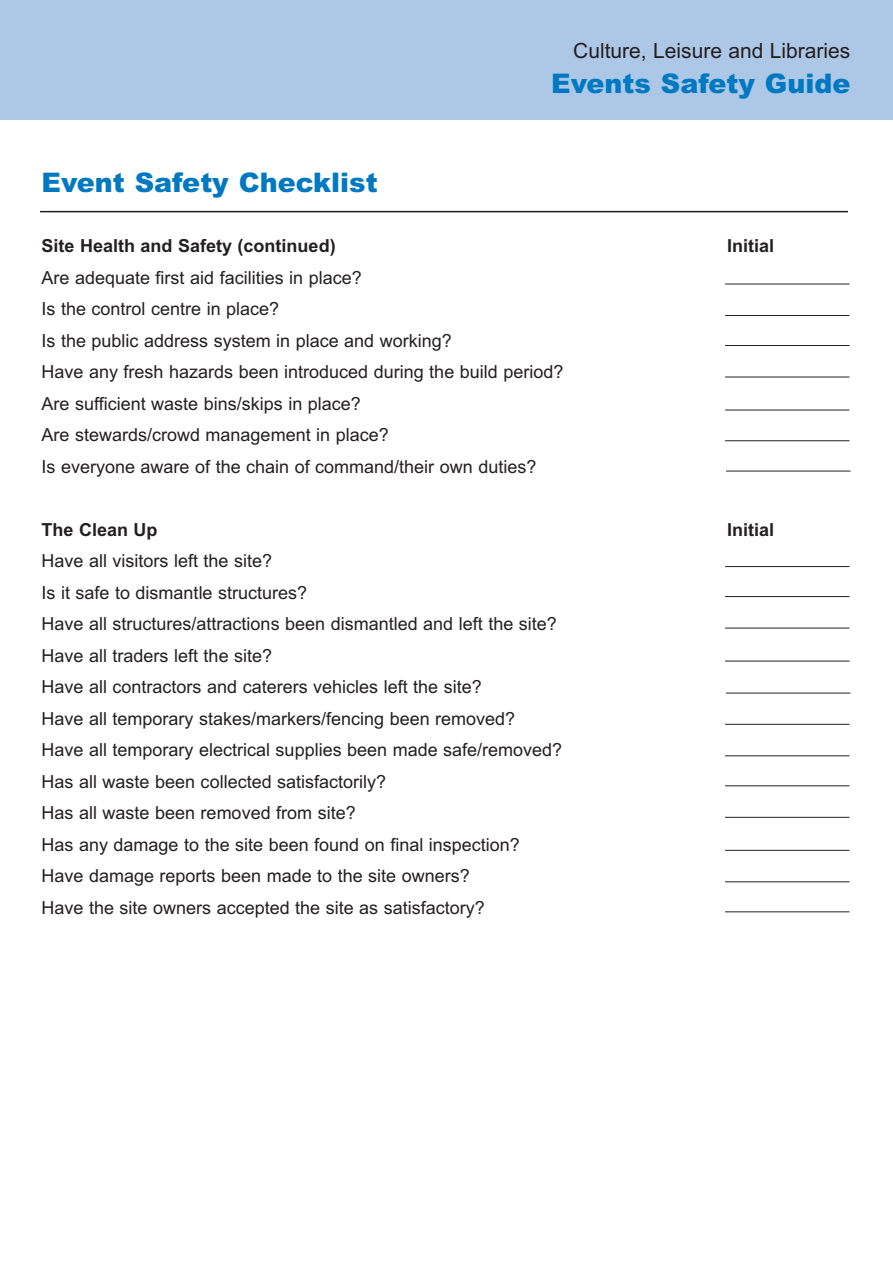
<style>
.page{position:relative;width:893px;height:1263px;background:#fff}
.page>*{position:absolute;margin:0;border:0;box-sizing:border-box;transform-origin:0 0}
.t1{font:900 27px "Arial";color:#0079c2}
.t2{font:21px "Arial";color:#231f20}
.t3{font:18px/31.5px "Arial";color:#231f20}
.t4{font:700 18px "Arial";color:#231f20}
</style>
<div class="page">
<div style="left:0;top:0;width:893px;height:120px;background:#adc7e7"></div>
<hr style="left:40px;top:211px;width:808px;height:1px;background:#231f20">
<hr style="left:725px;top:284px;width:124px;height:1px;background:#231f20">
<hr style="left:725px;top:315px;width:124px;height:1px;background:#231f20">
<hr style="left:725px;top:345px;width:124px;height:1px;background:#231f20">
<hr style="left:725px;top:377px;width:124px;height:1px;background:#231f20">
<hr style="left:725px;top:410px;width:124px;height:1px;background:#231f20">
<hr style="left:725px;top:440px;width:124px;height:1px;background:#231f20">
<hr style="left:725px;top:661px;width:124px;height:1px;background:#231f20">
<hr style="left:725px;top:566px;width:124px;height:1px;background:#231f20">
<hr style="left:725px;top:596px;width:124px;height:1px;background:#231f20">
<hr style="left:725px;top:628px;width:124px;height:1px;background:#231f20">
<hr style="left:725px;top:724px;width:124px;height:1px;background:#231f20">
<hr style="left:725px;top:755px;width:124px;height:1px;background:#231f20">
<hr style="left:725px;top:785px;width:124px;height:1px;background:#231f20">
<hr style="left:725px;top:817px;width:124px;height:1px;background:#231f20">
<hr style="left:725px;top:850px;width:124px;height:1px;background:#231f20">
<hr style="left:726px;top:693px;width:124px;height:1px;background:#231f20">
<hr style="left:725px;top:881px;width:124px;height:1px;background:#231f20">
<hr style="left:725px;top:911px;width:124px;height:1px;background:#231f20">
<hr style="left:726px;top:471px;width:124px;height:1px;background:#231f20">
<h1 class="t1" style="left:42px;top:167px;width:338px">Event Safety Checklist</h1>
<p class="t2" style="left:573px;top:39px;width:279px">Culture, Leisure and Libraries</p>
<h1 class="t1" style="left:551px;top:68px;width:301px">Events Safety Guide</h1>
<p class="t4" style="left:42px;top:235px;width:296px">Site Health and Safety (continued)</p>
<p class="t4" style="left:727px;top:235px;width:49px">Initial</p>
<p class="t3" style="left:42px;top:262px;width:523px">Are adequate first aid facilities in place?<br>Is the control centre in place?<br>Is the public address system in place and working?<br>Have any fresh hazards been introduced during the build period?<br>Are sufficient waste bins/skips in place?<br>Are stewards/crowd management in place?<br>Is everyone aware of the chain of command/their own duties?</p>
<p class="t4" style="left:42px;top:519px;width:118px">The Clean Up</p>
<p class="t4" style="left:727px;top:519px;width:49px">Initial</p>
<p class="t3" style="left:42px;top:545px;width:522px">Have all visitors left the site?<br>Is it safe to dismantle structures?<br>Have all structures/attractions been dismantled and left the site?<br>Have all traders left the site?<br>Have all contractors and caterers vehicles left the site?<br>Have all temporary stakes/markers/fencing been removed?<br>Have all temporary electrical supplies been made safe/removed?<br>Has all waste been collected satisfactorily?<br>Has all waste been removed from site?<br>Has any damage to the site been found on final inspection?<br>Have damage reports been made to the site owners?<br>Have the site owners accepted the site as satisfactory?</p>
</div>
